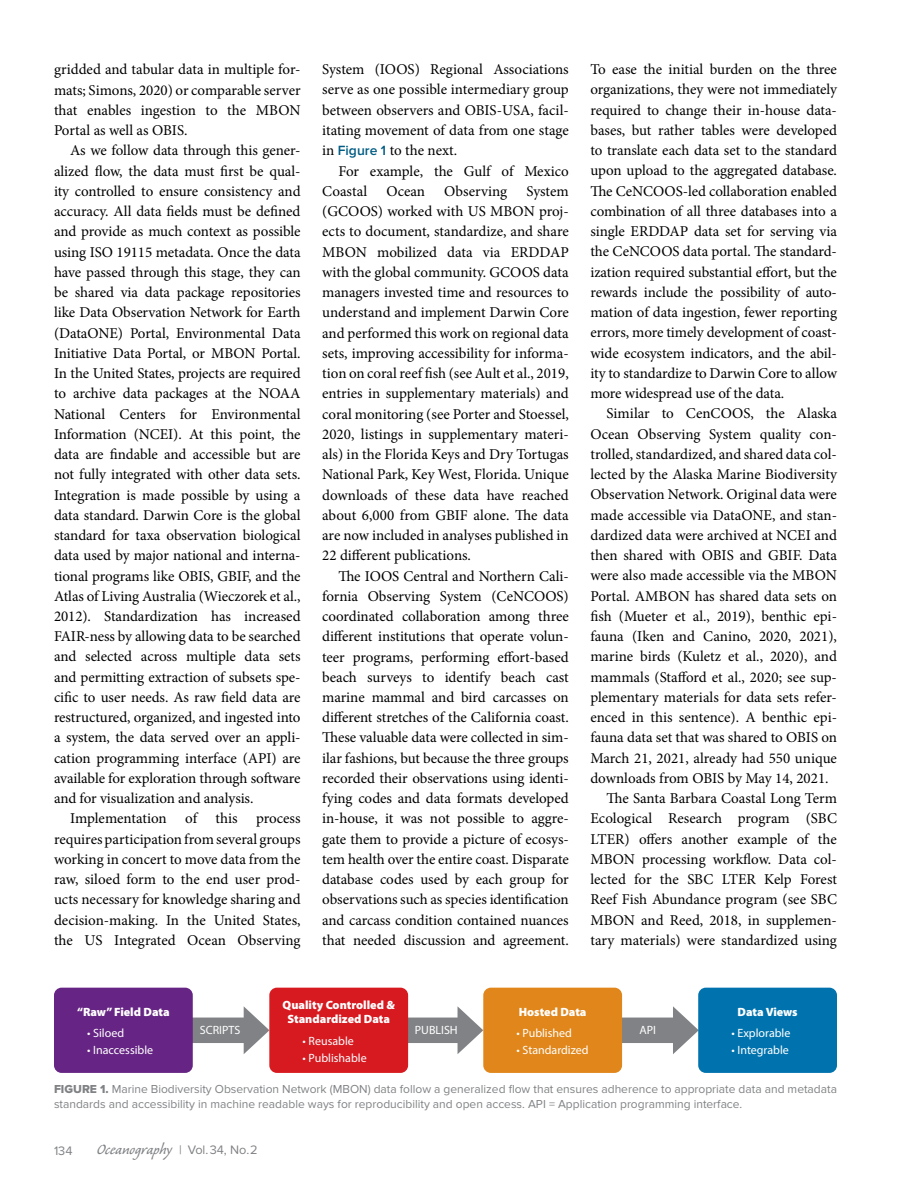
<style>
.page{position:relative;width:918px;height:1188px;background:#fff}
.page>*{position:absolute;margin:0;border:0;box-sizing:border-box;transform-origin:0 0}
.t1{font:18.75px "Caliban Std";color:#808285}
.t2{font:15px/20.2px "Minion Pro";color:#000;text-align:justify}
.t3{font:12.75px "Proxima Nova";color:#808285}
.t4{font:12px/15px "Proxima Nova";color:#808285}
.t5{font:12px "Myriad Pro";color:#fff}
.t6{font:900 12px/14.2px "Myriad Pro";color:#fff;text-align:center}
.s1{font-family:"Proxima Nova";font-weight:600;font-size:13.8px;color:#005c83}
.s2{font-family:"Proxima Nova Extrabld"}
.s3{font-family:"Proxima Nova";font-size:12.75px}
</style>
<div class="page">
<div style="left:166px;top:1018px;width:88px;height:25px;background:#808285"></div>
<svg style="left:244px;top:1007px;width:25px;height:47px"></svg>
<div style="left:380px;top:1018px;width:88px;height:25px;background:#808285"></div>
<svg style="left:458px;top:1007px;width:25px;height:47px"></svg>
<div style="left:595px;top:1018px;width:88px;height:25px;background:#808285"></div>
<svg style="left:673px;top:1006px;width:25px;height:48px"></svg>
<div style="left:54px;top:988px;width:139px;height:85px;background:#662584;border-radius:8px"></div>
<div style="left:269px;top:988px;width:139px;height:85px;background:#d71920;border-radius:8px"></div>
<div style="left:483px;top:988px;width:139px;height:85px;background:#e0861a;border-radius:8px"></div>
<div style="left:698px;top:988px;width:139px;height:85px;background:#0073ae;border-radius:8px"></div>
<p class="t2" style="left:54px;top:59px;width:248px">gridded and tabular data in multiple for&shy;mats; Simons, 2020) or comparable server that enables ingestion to the MBON Portal as well as OBIS.</p>
<p class="t2" style="left:54px;top:140px;width:248px;text-indent:16px">As we follow data through this gener&shy;alized flow, the data must first be qual&shy;ity controlled to ensure consistency and accuracy. All data fields must be defined and provide as much context as possible using ISO 19115 metadata. Once the data have passed through this stage, they can be shared via data package repositories like Data Observation Network for Earth (DataONE) Portal, Environmental Data Initiative Data Portal, or MBON Portal.<br>In the United States, projects are required to archive data packages at the NOAA National Centers for Environmental Information (NCEI). At this point, the data are findable and accessible but are not fully integrated with other data sets.<br>Integration is made possible by using a data standard. Darwin Core is the global standard for taxa observation biological data used by major national and interna&shy;tional programs like OBIS, GBIF, and the Atlas of Living Australia (Wieczorek et al., 2012). Standardization has increased FAIR-ness by allowing data to be searched and selected across multiple data sets and permitting extraction of subsets spe&shy;cific to user needs. As raw field data are restructured, organized, and ingested into a system, the data served over an appli&shy;cation programming interface (API) are available for exploration through software and for visualization and analysis.</p>
<p class="t2" style="left:54px;top:809px;width:248px;text-indent:16px">Implementation of this process requires participation from several groups working in concert to move data from the raw, siloed form to the end user prod&shy;ucts necessary for knowledge sharing and decision-making. In the United States, the US Integrated Ocean Observing</p>
<p class="t2" style="left:322px;top:59px;width:248px">System (IOOS) Regional Associations serve as one possible intermediary group between observers and OBIS-USA, facil&shy;itating movement of data from one stage in <span class="s1">Figure 1</span> to the next.</p>
<p class="t2" style="left:322px;top:161px;width:248px;text-indent:16px">For example, the Gulf of Mexico<br>Coastal</p>
<p class="t2" style="left:386px;top:181px;width:40px">Ocean</p>
<p class="t2" style="left:444px;top:181px;width:64px">Observing</p>
<p class="t2" style="left:322px;top:181px;width:248px;text-indent:204px">System (GCOOS) worked with US MBON proj&shy;ects to document, standardize, and share MBON mobilized data via ERDDAP with the global community. GCOOS data managers invested time and resources to understand and implement Darwin Core and performed this work on regional data sets, improving accessibility for informa&shy;tion on coral reef fish (see Ault et al., 2019, entries in supplementary materials) and coral monitoring (see Porter and Stoessel, 2020, listings in supplementary materi&shy;als) in the Florida Keys and Dry Tortugas National Park, Key West, Florida. Unique downloads of these data have reached about 6,000 from GBIF alone. The data are now included in analyses published in 22 different publications.</p>
<p class="t2" style="left:322px;top:566px;width:248px;text-indent:16px">The IOOS Central and Northern Cali&shy;fornia Observing System (CeNCOOS) coordinated collaboration among three different institutions that operate volun&shy;teer programs, performing effort-based beach surveys to identify beach cast marine mammal and bird carcasses on different stretches of the California coast.<br>These valuable data were collected in sim&shy;ilar fashions, but because the three groups recorded their observations using identi&shy;fying codes and data formats developed in-house, it was not possible to aggre&shy;gate them to provide a picture of ecosys&shy;tem health over the entire coast. Disparate database codes used by each group for observations such as species identification and carcass condition contained nuances that needed discussion and agreement.</p>
<p class="t2" style="left:590px;top:59px;width:248px">To ease the initial burden on the three organizations, they were not immediately required to change their in-house data&shy;bases, but rather tables were developed to translate each data set to the standard upon upload to the aggregated database.<br>The CeNCOOS-led collaboration enabled combination of all three databases into a single ERDDAP data set for serving via the CeNCOOS data portal. The standard&shy;ization required substantial effort, but the rewards include the possibility of auto&shy;mation of data ingestion, fewer reporting errors, more timely development of coast&shy;wide ecosystem indicators, and the abil&shy;ity to standardize to Darwin Core to allow more widespread use of the data.</p>
<p class="t2" style="left:607px;top:404px;width:232px">Similar to CenCOOS, the Alaska</p>
<p class="t2" style="left:590px;top:424px;width:248px">Ocean Observing System quality con-</p>
<p class="t2" style="left:590px;top:444px;width:248px">trolled, standardized, and shared data col-</p>
<p class="t2" style="left:590px;top:464px;width:248px">lected by the Alaska Marine Biodiversity</p>
<p class="t2" style="left:590px;top:485px;width:248px">Observation Network. Original data were</p>
<p class="t2" style="left:590px;top:505px;width:248px">made accessible via DataONE, and stan-</p>
<p class="t2" style="left:590px;top:525px;width:248px">dardized data were archived at NCEI and</p>
<p class="t2" style="left:590px;top:545px;width:248px">then shared with OBIS and GBIF. Data</p>
<p class="t2" style="left:590px;top:566px;width:248px">were also made accessible via the MBON</p>
<p class="t2" style="left:590px;top:586px;width:248px">Portal. AMBON has shared data sets on</p>
<p class="t2" style="left:590px;top:606px;width:248px">fish (Mueter et al., 2019), benthic epi-</p>
<p class="t2" style="left:590px;top:626px;width:248px">fauna (Iken and Canino, 2020, 2021),</p>
<p class="t2" style="left:590px;top:647px;width:248px">marine birds (Kuletz et al., 2020), and</p>
<p class="t2" style="left:590px;top:667px;width:248px">mammals (Stafford et al., 2020; see sup-</p>
<p class="t2" style="left:590px;top:687px;width:248px">plementary materials for data sets refer-</p>
<p class="t2" style="left:590px;top:707px;width:248px">enced in this sentence). A benthic epi-</p>
<p class="t2" style="left:590px;top:728px;width:248px">fauna data set that was shared to OBIS on</p>
<p class="t2" style="left:590px;top:748px;width:248px">March 21, 2021, already had 550 unique</p>
<p class="t2" style="left:590px;top:768px;width:240px">downloads from OBIS by May 14, 2021.</p>
<p class="t2" style="left:607px;top:788px;width:232px">The Santa Barbara Coastal Long Term</p>
<p class="t2" style="left:590px;top:809px;width:248px">Ecological Research program (SBC</p>
<p class="t2" style="left:590px;top:829px;width:248px">LTER) offers another example of the</p>
<p class="t2" style="left:590px;top:849px;width:248px">MBON processing workflow. Data col-</p>
<p class="t2" style="left:590px;top:869px;width:248px">lected for the SBC LTER Kelp Forest</p>
<p class="t2" style="left:590px;top:890px;width:248px">Reef Fish Abundance program (see SBC</p>
<p class="t2" style="left:590px;top:910px;width:248px">MBON and Reed, 2018, in supplemen-</p>
<p class="t2" style="left:590px;top:930px;width:248px">tary materials) were standardized using</p>
<p class="t6" style="left:77px;top:1004px;width:94px">“Raw” Field Data</p>
<p class="t5" style="left:87px;top:1026px;width:38px">• Siloed</p>
<p class="t5" style="left:87px;top:1043px;width:67px">• Inaccessible</p>
<p class="t6" style="left:283px;top:997px;width:114px">Quality Controlled &amp;<br>Standardized Data</p>
<p class="t5" style="left:303px;top:1034px;width:53px">• Reusable</p>
<p class="t5" style="left:303px;top:1050px;width:66px">• Publishable</p>
<p class="t6" style="left:519px;top:1004px;width:69px">Hosted Data</p>
<p class="t5" style="left:517px;top:1026px;width:57px">• Published</p>
<p class="t5" style="left:517px;top:1043px;width:73px">• Standardized</p>
<p class="t5" style="left:200px;top:1023px;width:42px">SCRIPTS</p>
<p class="t5" style="left:415px;top:1023px;width:44px">PUBLISH</p>
<p class="t5" style="left:639px;top:1023px;width:18px">API</p>
<p class="t6" style="left:738px;top:1004px;width:62px">Data Views</p>
<p class="t5" style="left:732px;top:1026px;width:60px">• Explorable</p>
<p class="t5" style="left:732px;top:1043px;width:59px">• Integrable</p>
<p class="t4" style="left:54px;top:1082px;width:785px"><span class="s2">FIGURE 1.</span> Marine Biodiversity Observation Network (MBON) data follow a generalized flow that ensures adherence to appropriate data and metadata standards and accessibility in machine readable ways for reproducibility and open access. API = Application programming interface.</p>
<p class="t3" style="left:54px;top:1143px;width:20px">134</p>
<p class="t1" style="left:97px;top:1140px;width:162px">Oceanography <span class="s3">| Vol.34, No.2</span></p>
</div>
